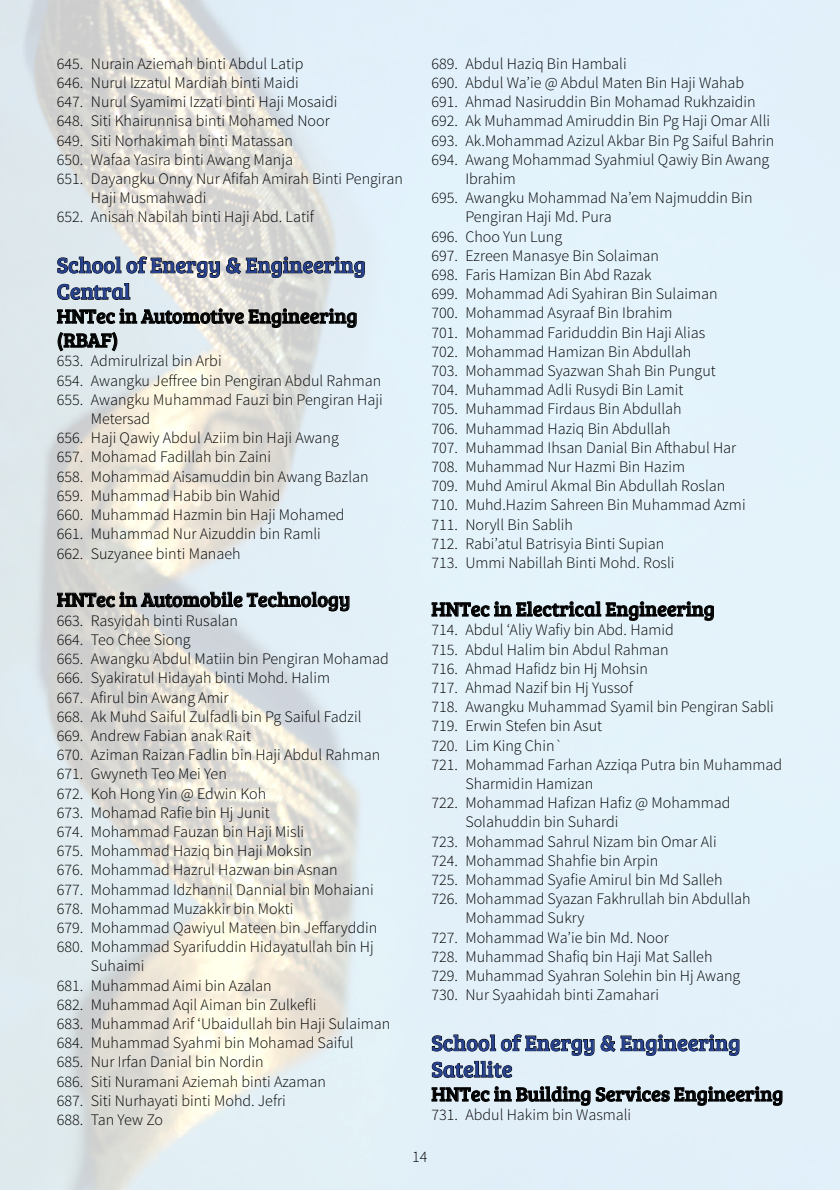
<style>
.page{position:relative;width:840px;height:1191px;background:#fff}
.page>*{position:absolute;margin:0;border:0;box-sizing:border-box;transform-origin:0 0}
.t1{font:22px/26.4px "Bree Serif";color:#25408f}
.t2{font:20px/24px "Bree Serif";color:#000}
.t3{font:300 16px "Source Sans Pro";color:#000}
</style>
<div class="page">
<img style="left:0;top:0;width:839px;height:1189px">
<svg style="left:226px;top:257px;width:138px;height:21px;background:#9ea09f"></svg>
<svg style="left:57px;top:256px;width:163px;height:44px;background:#babebe"></svg>
<svg style="left:57px;top:308px;width:299px;height:43px;background:#bbc0c1"></svg>
<svg style="left:57px;top:592px;width:292px;height:19px;background:#9aa0a2"></svg>
<svg style="left:431px;top:601px;width:282px;height:20px;background:#a3aeb3"></svg>
<svg style="left:431px;top:1034px;width:163px;height:21px;background:#a6b0b7"></svg>
<svg style="left:600px;top:1034px;width:139px;height:21px;background:#a3adb4"></svg>
<svg style="left:431px;top:1061px;width:81px;height:16px"></svg>
<svg style="left:431px;top:1086px;width:350px;height:19px;background:#9fa8af"></svg>
<p class="t3" style="left:57px;top:54px;width:248px">645. Nurain Aziemah binti Abdul Latip</p>
<p class="t3" style="left:57px;top:73px;width:243px">646. Nurul Izzatul Mardiah binti Maidi</p>
<p class="t3" style="left:57px;top:92px;width:282px">647. Nurul Syamimi Izzati binti Haji Mosaidi</p>
<p class="t3" style="left:57px;top:111px;width:274px">648. Siti Khairunnisa binti Mohamed Noor</p>
<p class="t3" style="left:57px;top:130px;width:237px">649. Siti Norhakimah binti Matassan</p>
<p class="t3" style="left:57px;top:150px;width:238px">650. Wafaa Yasira binti Awang Manja</p>
<p class="t3" style="left:57px;top:169px;width:347px">651. Dayangku Onny Nur Afifah Amirah Binti Pengiran</p>
<p class="t3" style="left:91px;top:188px;width:117px">Haji Musmahwadi</p>
<p class="t3" style="left:57px;top:207px;width:258px">652. Anisah Nabilah binti Haji Abd. Latif</p>
<h1 class="t1" style="left:57px;top:251px;width:310px">School of Energy &amp; Engineering<br>Central</h1>
<p class="t2" style="left:57px;top:303px;width:302px">HNTec in Automotive Engineering (RBAF)</p>
<p class="t3" style="left:57px;top:351px;width:166px">653. Admirulrizal bin Arbi</p>
<p class="t3" style="left:57px;top:370px;width:326px">654. Awangku Jeffree bin Pengiran Abdul Rahman</p>
<p class="t3" style="left:57px;top:390px;width:327px">655. Awangku Muhammad Fauzi bin Pengiran Haji</p>
<p class="t3" style="left:91px;top:409px;width:61px">Metersad</p>
<p class="t3" style="left:57px;top:428px;width:283px">656. Haji Qawiy Abdul Aziim bin Haji Awang</p>
<p class="t3" style="left:57px;top:447px;width:216px">657. Mohamad Fadillah bin Zaini</p>
<p class="t3" style="left:57px;top:466px;width:313px">658. Mohammad Aisamuddin bin Awang Bazlan</p>
<p class="t3" style="left:57px;top:486px;width:225px">659. Muhammad Habib bin Wahid</p>
<p class="t3" style="left:57px;top:505px;width:289px">660. Muhammad Hazmin bin Haji Mohamed</p>
<p class="t3" style="left:57px;top:524px;width:265px">661. Muhammad Nur Aizuddin bin Ramli</p>
<p class="t3" style="left:57px;top:543px;width:185px">662. Suzyanee binti Manaeh</p>
<p class="t2" style="left:57px;top:586px;width:295px">HNTec in Automobile Technology</p>
<p class="t3" style="left:57px;top:610px;width:183px">663. Rasyidah binti Rusalan</p>
<p class="t3" style="left:57px;top:630px;width:135px">664. Teo Chee Siong</p>
<p class="t3" style="left:57px;top:649px;width:333px">665. Awangku Abdul Matiin bin Pengiran Mohamad</p>
<p class="t3" style="left:57px;top:668px;width:274px">666. Syakiratul Hidayah binti Mohd. Halim</p>
<p class="t3" style="left:57px;top:687px;width:173px">667. Afirul bin Awang Amir</p>
<p class="t3" style="left:57px;top:706px;width:306px">668. Ak Muhd Saiful Zulfadli bin Pg Saiful Fadzil</p>
<p class="t3" style="left:57px;top:726px;width:196px">669. Andrew Fabian anak Rait</p>
<p class="t3" style="left:57px;top:745px;width:325px">670. Aziman Raizan Fadlin bin Haji Abdul Rahman</p>
<p class="t3" style="left:57px;top:764px;width:171px">671. Gwyneth Teo Mei Yen</p>
<p class="t3" style="left:57px;top:783px;width:211px">672. Koh Hong Yin @ Edwin Koh</p>
<p class="t3" style="left:57px;top:802px;width:214px">673. Mohamad Rafie bin Hj Junit</p>
<p class="t3" style="left:57px;top:822px;width:249px">674. Mohammad Fauzan bin Haji Misli</p>
<p class="t3" style="left:57px;top:841px;width:256px">675. Mohammad Haziq bin Haji Moksin</p>
<p class="t3" style="left:57px;top:860px;width:282px">676. Mohammad Hazrul Hazwan bin Asnan</p>
<p class="t3" style="left:57px;top:879px;width:318px">677. Mohammad Idzhannil Dannial bin Mohaiani</p>
<p class="t3" style="left:57px;top:898px;width:238px">678. Mohammad Muzakkir bin Mokti</p>
<p class="t3" style="left:57px;top:918px;width:322px">679. Mohammad Qawiyul Mateen bin Jeffaryddin</p>
<p class="t3" style="left:57px;top:937px;width:318px">680. Mohammad Syarifuddin Hidayatullah bin Hj</p>
<p class="t3" style="left:91px;top:956px;width:55px">Suhaimi</p>
<p class="t3" style="left:57px;top:975px;width:216px">681. Muhammad Aimi bin Azalan</p>
<p class="t3" style="left:57px;top:994px;width:261px">682. Muhammad Aqil Aiman bin Zulkefli</p>
<p class="t3" style="left:57px;top:1014px;width:335px">683. Muhammad Arif ‘Ubaidullah bin Haji Sulaiman</p>
<p class="t3" style="left:57px;top:1033px;width:298px">684. Muhammad Syahmi bin Mohamad Saiful</p>
<p class="t3" style="left:57px;top:1052px;width:208px">685. Nur Irfan Danial bin Nordin</p>
<p class="t3" style="left:57px;top:1071px;width:271px">686. Siti Nuramani Aziemah binti Azaman</p>
<p class="t3" style="left:57px;top:1090px;width:230px">687. Siti Nurhayati binti Mohd. Jefri</p>
<p class="t3" style="left:57px;top:1110px;width:108px">688. Tan Yew Zo</p>
<p class="t3" style="left:431px;top:54px;width:197px">689. Abdul Haziq Bin Hambali</p>
<p class="t3" style="left:431px;top:73px;width:314px">690. Abdul Wa’ie @ Abdul Maten Bin Haji Wahab</p>
<p class="t3" style="left:431px;top:92px;width:325px">691. Ahmad Nasiruddin Bin Mohamad Rukhzaidin</p>
<p class="t3" style="left:431px;top:111px;width:340px">692. Ak Muhammad Amiruddin Bin Pg Haji Omar Alli</p>
<p class="t3" style="left:431px;top:130px;width:344px">693. Ak.Mohammad Azizul Akbar Bin Pg Saiful Bahrin</p>
<p class="t3" style="left:431px;top:150px;width:339px">694. Awang Mohammad Syahmiul Qawiy Bin Awang</p>
<p class="t3" style="left:465px;top:169px;width:52px">Ibrahim</p>
<p class="t3" style="left:431px;top:188px;width:322px">695. Awangku Mohammad Na’em Najmuddin Bin</p>
<p class="t3" style="left:465px;top:207px;width:148px">Pengiran Haji Md. Pura</p>
<p class="t3" style="left:431px;top:226px;width:132px">696. Choo Yun Lung</p>
<p class="t3" style="left:431px;top:246px;width:229px">697. Ezreen Manasye Bin Solaiman</p>
<p class="t3" style="left:431px;top:265px;width:221px">698. Faris Hamizan Bin Abd Razak</p>
<p class="t3" style="left:431px;top:284px;width:287px">699. Mohammad Adi Syahiran Bin Sulaiman</p>
<p class="t3" style="left:431px;top:303px;width:243px">700. Mohammad Asyraaf Bin Ibrahim</p>
<p class="t3" style="left:431px;top:322px;width:275px">701. Mohammad Fariduddin Bin Haji Alias</p>
<p class="t3" style="left:431px;top:342px;width:261px">702. Mohammad Hamizan Bin Abdullah</p>
<p class="t3" style="left:431px;top:361px;width:286px">703. Mohammad Syazwan Shah Bin Pungut</p>
<p class="t3" style="left:431px;top:380px;width:253px">704. Muhammad Adli Rusydi Bin Lamit</p>
<p class="t3" style="left:431px;top:399px;width:251px">705. Muhammad Firdaus Bin Abdullah</p>
<p class="t3" style="left:431px;top:418px;width:241px">706. Muhammad Haziq Bin Abdullah</p>
<p class="t3" style="left:431px;top:438px;width:306px">707. Muhammad Ihsan Danial Bin Afthabul Har</p>
<p class="t3" style="left:431px;top:457px;width:255px">708. Muhammad Nur Hazmi Bin Hazim</p>
<p class="t3" style="left:431px;top:476px;width:295px">709. Muhd Amirul Akmal Bin Abdullah Roslan</p>
<p class="t3" style="left:431px;top:495px;width:315px">710. Muhd.Hazim Sahreen Bin Muhammad Azmi</p>
<p class="t3" style="left:431px;top:514px;width:143px">711. Noryll Bin Sablih</p>
<p class="t3" style="left:431px;top:534px;width:234px">712. Rabi’atul Batrisyia Binti Supian</p>
<p class="t3" style="left:431px;top:553px;width:244px">713. Ummi Nabillah Binti Mohd. Rosli</p>
<p class="t2" style="left:431px;top:596px;width:285px">HNTec in Electrical Engineering</p>
<p class="t3" style="left:431px;top:620px;width:244px">714. Abdul ‘Aliy Wafiy bin Abd. Hamid</p>
<p class="t3" style="left:431px;top:639px;width:239px">715. Abdul Halim bin Abdul Rahman</p>
<p class="t3" style="left:431px;top:658px;width:218px">716. Ahmad Hafidz bin Hj Mohsin</p>
<p class="t3" style="left:431px;top:678px;width:203px">717. Ahmad Nazif bin Hj Yussof</p>
<p class="t3" style="left:431px;top:697px;width:344px">718. Awangku Muhammad Syamil bin Pengiran Sabli</p>
<p class="t3" style="left:431px;top:716px;width:172px">719. Erwin Stefen bin Asut</p>
<p class="t3" style="left:431px;top:735px;width:133px">720. Lim King Chin`</p>
<p class="t3" style="left:431px;top:754px;width:352px">721. Mohammad Farhan Azziqa Putra bin Muhammad</p>
<p class="t3" style="left:465px;top:774px;width:129px">Sharmidin Hamizan</p>
<p class="t3" style="left:431px;top:793px;width:300px">722. Mohammad Hafizan Hafiz @ Mohammad</p>
<p class="t3" style="left:465px;top:812px;width:154px">Solahuddin bin Suhardi</p>
<p class="t3" style="left:431px;top:831px;width:287px">723. Mohammad Sahrul Nizam bin Omar Ali</p>
<p class="t3" style="left:431px;top:850px;width:228px">724. Mohammad Shahfie bin Arpin</p>
<p class="t3" style="left:431px;top:870px;width:292px">725. Mohammad Syafie Amirul bin Md Salleh</p>
<p class="t3" style="left:431px;top:889px;width:320px">726. Mohammad Syazan Fakhrullah bin Abdullah</p>
<p class="t3" style="left:465px;top:908px;width:120px">Mohammad Sukry</p>
<p class="t3" style="left:431px;top:927px;width:239px">727. Mohammad Wa’ie bin Md. Noor</p>
<p class="t3" style="left:431px;top:946px;width:282px">728. Muhammad Shafiq bin Haji Mat Salleh</p>
<p class="t3" style="left:431px;top:966px;width:310px">729. Muhammad Syahran Solehin bin Hj Awang</p>
<p class="t3" style="left:431px;top:985px;width:229px">730. Nur Syaahidah binti Zamahari</p>
<h1 class="t1" style="left:431px;top:1028px;width:310px">School of Energy &amp; Engineering<br>Satellite</h1>
<p class="t2" style="left:431px;top:1081px;width:353px">HNTec in Building Services Engineering</p>
<p class="t3" style="left:431px;top:1105px;width:201px">731. Abdul Hakim bin Wasmali</p>
<p class="t3" style="left:412px;top:1146px;width:17px">14</p>
</div>
